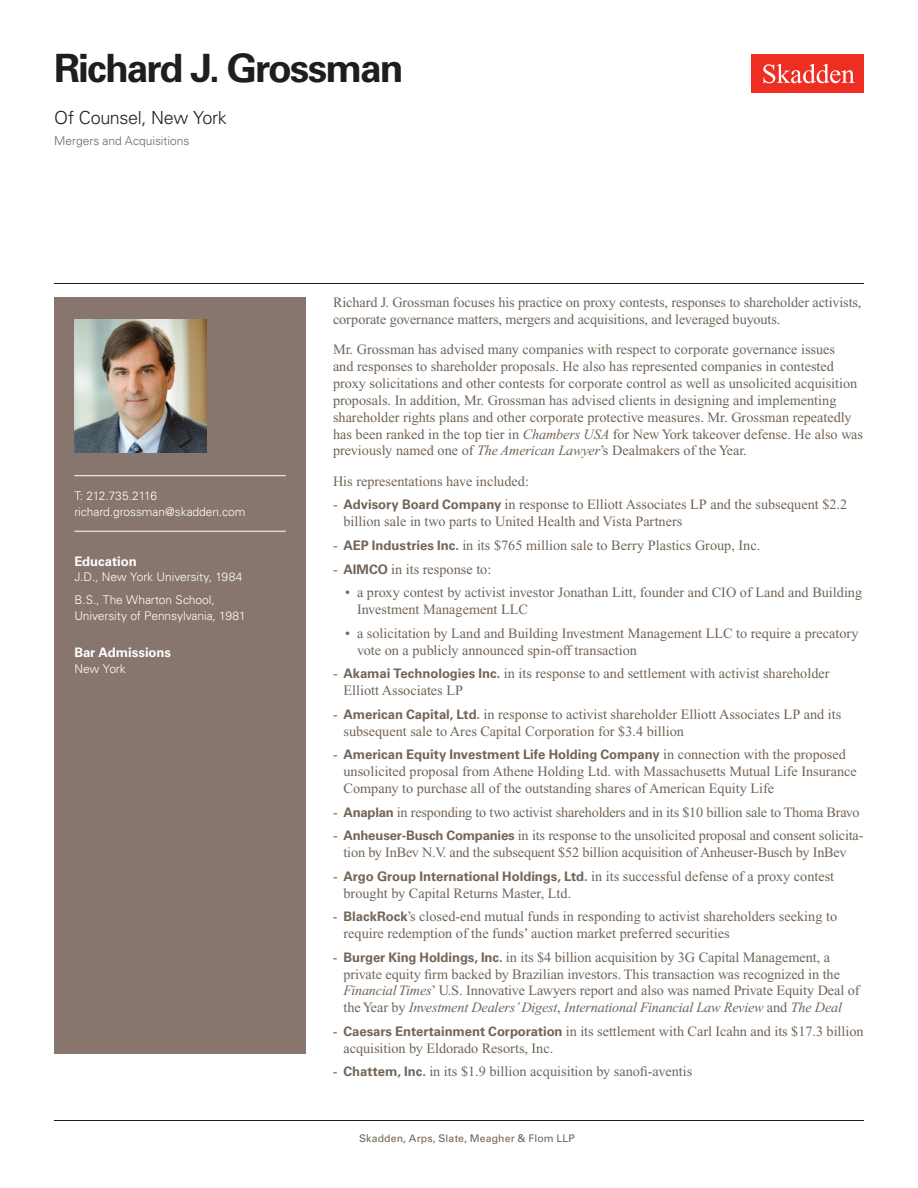
<style>
.page{position:relative;width:918px;height:1188px;background:#fff}
.page>*{position:absolute;margin:0;border:0;box-sizing:border-box;transform-origin:0 0}
.Name{font:700 39px "Univers LT Std";letter-spacing:-.05em;color:#1e1e1d}
.Title_and_Office{font:300 18px "Univers LT Std";letter-spacing:-.02em;color:#1e1e1d}
.Main_Body_Bulleted{font:14.25px/16.8px "Times New Roman PS Std";color:#726458}
.Main_Body{font:14.25px/16.8px "Times New Roman PS Std";color:#726458}
.Main_Body_Bulleted-2{font:700 13.2px "Univers LT Std";letter-spacing:-.005em;color:#726458}
.Bar_Admission_Education{font:700 13.2px "Univers LT Std";letter-spacing:-.005em;color:#fff}
.Sidebar_text{font:300 12px/15.8px "Univers LT Std";letter-spacing:-.005em;color:#fff}
.Email{font:300 12px "Univers LT Std";letter-spacing:-.005em;color:#fff}
.Practice{font:300 12px "Univers LT Std";color:#726458}
.Phone_Number{font:300 12px "Univers LT Std";letter-spacing:-.025em;color:#fff}
.Folio{font:10.5px "Univers LT Std";letter-spacing:.01em;color:#726458}
.s1{font-style:italic}
.s2{font-family:"Univers LT Std";font-weight:700;font-size:13.2px}
.s3{font-family:"Times New Roman PS Std";font-weight:400;font-size:14.25px}
.s4{font-weight:700;color:#fff}
</style>
<div class="page">
<div style="left:752px;top:54px;width:112px;height:39px;background:#ee2e22"></div>
<svg style="left:763px;top:64px;width:92px;height:19px"></svg>
<div style="left:54px;top:297px;width:252px;height:756px;background:#87756e"></div>
<hr style="left:74px;top:475px;width:212px;height:1px;background:#fff">
<hr style="left:74px;top:531px;width:212px;height:1px;background:#fff">
<img style="left:74px;top:320px;width:132px;height:132px">
<hr style="left:54px;top:1120px;width:810px;height:1px;background:#1e1e1d">
<hr style="left:54px;top:283px;width:810px;height:1px;background:#1e1e1d">
<h1 class="Name" style="left:54px;top:46px;width:351px">Richard J. Grossman</h1>
<h2 class="Title_and_Office" style="left:54px;top:107px;width:174px">Of Counsel, New York</h2>
<h3 class="Practice" style="left:54px;top:134px;width:137px">Mergers and Acquisitions</h3>
<p class="Phone_Number" style="left:74px;top:489px;width:84px">T: 212.735.2116</p>
<p class="Email" style="left:74px;top:504px;width:173px">richard.grossman@skadden.com</p>
<p class="Bar_Admission_Education" style="left:74px;top:553px;width:64px">Education</p>
<p class="Sidebar_text" style="left:74px;top:569px;width:170px">J.D., New York University, 1984</p>
<p class="Sidebar_text" style="left:74px;top:592px;width:173px">B.S., The Wharton School,<br>University of Pennsylvania, 1981</p>
<p class="Bar_Admission_Education" style="left:74px;top:644px;width:98px">Bar Admissions</p>
<p class="Sidebar_text" style="left:74px;top:660px;width:53px">New York</p>
<p class="Main_Body" style="left:333px;top:294px;width:530px">Richard J. Grossman focuses his practice on proxy contests, responses to shareholder activists, corporate governance matters, mergers and acquisitions, and leveraged buyouts.</p>
<p class="Main_Body" style="left:333px;top:341px;width:532px">Mr. Grossman has advised many companies with respect to corporate governance issues<br>and responses to shareholder proposals. He also has represented companies in contested proxy solicitations and other contests for corporate control as well as unsolicited acquisition proposals. In addition, Mr. Grossman has advised clients in designing and implementing shareholder rights plans and other corporate protective measures. Mr. Grossman repeatedly has been ranked in the top tier in <span class="s1">Chambers USA</span> for New York takeover defense. He also was previously named one of <span class="s1">The American Lawyer</span>’s Dealmakers of the Year.</p>
<p class="Main_Body" style="left:333px;top:473px;width:197px">His representations have included:</p>
<p class="Main_Body_Bulleted" style="left:344px;top:496px;width:505px;text-indent:-10px">- <span class="s2">Advisory Board Company</span> in response to Elliott Associates LP and the subsequent $2.2 billion sale in two parts to United Health and Vista Partners</p>
<p class="Main_Body_Bulleted" style="left:333px;top:537px;width:429px">- <span class="s2">AEP Industries Inc.</span> in its $765 million sale to Berry Plastics Group, Inc.</p>
<p class="Main_Body_Bulleted" style="left:333px;top:560px;width:160px">- <span class="s2">AIMCO</span> in its response to:</p>
<p class="Main_Body" style="left:357px;top:584px;width:507px;text-indent:-12px">• a proxy contest by activist investor Jonathan Litt, founder and CIO of Land and Building<br>Investment Management LLC</p>
<p class="Main_Body" style="left:357px;top:625px;width:503px;text-indent:-12px">• a solicitation by Land and Building Investment Management LLC to require a precatory vote on a publicly announced spin-off transaction</p>
<p class="Main_Body_Bulleted" style="left:344px;top:665px;width:488px;text-indent:-10px">- <span class="s2">Akamai Technologies Inc.</span> in its response to and settlement with activist shareholder<br>Elliott Associates LP</p>
<p class="Main_Body_Bulleted" style="left:344px;top:706px;width:499px;text-indent:-10px">- <span class="s2">American Capital, Ltd.</span> in response to activist shareholder Elliott Associates LP and its subsequent sale to Ares Capital Corporation for $3.4 billion</p>
<p class="Main_Body_Bulleted-2" style="left:333px;top:747px;width:514px"><span class="s3">-</span> American Equity Investment Life Holding Company <span class="s3">in connection with the proposed</span></p>
<p class="Main_Body_Bulleted" style="left:344px;top:763px;width:515px">unsolicited proposal from Athene Holding Ltd. with Massachusetts Mutual Life Insurance<br>Company to purchase all of the outstanding shares of American Equity Life</p>
<p class="Main_Body_Bulleted" style="left:333px;top:803px;width:528px">- <span class="s2">Anaplan</span> in responding to two activist shareholders and in its $10 billion sale to Thoma Bravo</p>
<p class="Main_Body_Bulleted" style="left:333px;top:827px;width:532px;text-align:center">- <span class="s2">Anheuser-Busch Companies</span> in its response to the unsolicited proposal and consent solicita&shy;tion by InBev N.V. and the subsequent $52 billion acquisition of Anheuser-Busch by InBev</p>
<p class="Main_Body_Bulleted" style="left:343px;top:868px;width:492px;text-indent:-10px">- <span class="s2">Argo Group International Holdings, Ltd.</span> in its successful defense of a proxy contest brought by Capital Returns Master, Ltd.</p>
<p class="Main_Body_Bulleted" style="left:343px;top:908px;width:495px;text-indent:-10px">- <span class="s2">BlackRock</span>’s closed-end mutual funds in responding to activist shareholders seeking to require redemption of the funds’ auction market preferred securities</p>
<p class="Main_Body_Bulleted" style="left:343px;top:949px;width:518px;text-indent:-10px">- <span class="s2">Burger King Holdings, Inc.</span> in its $4 billion acquisition by 3G Capital Management, a private equity firm backed by Brazilian investors. This transaction was recognized in the <span class="s1">Financial Times</span>’ U.S. Innovative Lawyers report and also was named Private Equity Deal of the Year by <span class="s1">Investment Dealers’ Digest</span>, <span class="s1">International Financial Law Review</span> and <span class="s1">The Deal</span></p>
<p class="Main_Body_Bulleted" style="left:343px;top:1023px;width:522px;text-indent:-10px">- <span class="s2">Caesars Entertainment Corporation</span> in its settlement with Carl Icahn and its $17.3 billion acquisition by Eldorado Resorts, Inc.</p>
<p class="Main_Body_Bulleted" style="left:333px;top:1063px;width:361px">- <span class="s2">Chattem, Inc.</span> in its $1.9 billion acquisition by sanofi-aventis</p>
<p class="Folio" style="left:343px;top:1132px;width:233px"><span class="s4">1</span> Skadden, Arps, Slate, Meagher &amp; Flom LLP</p>
</div>
